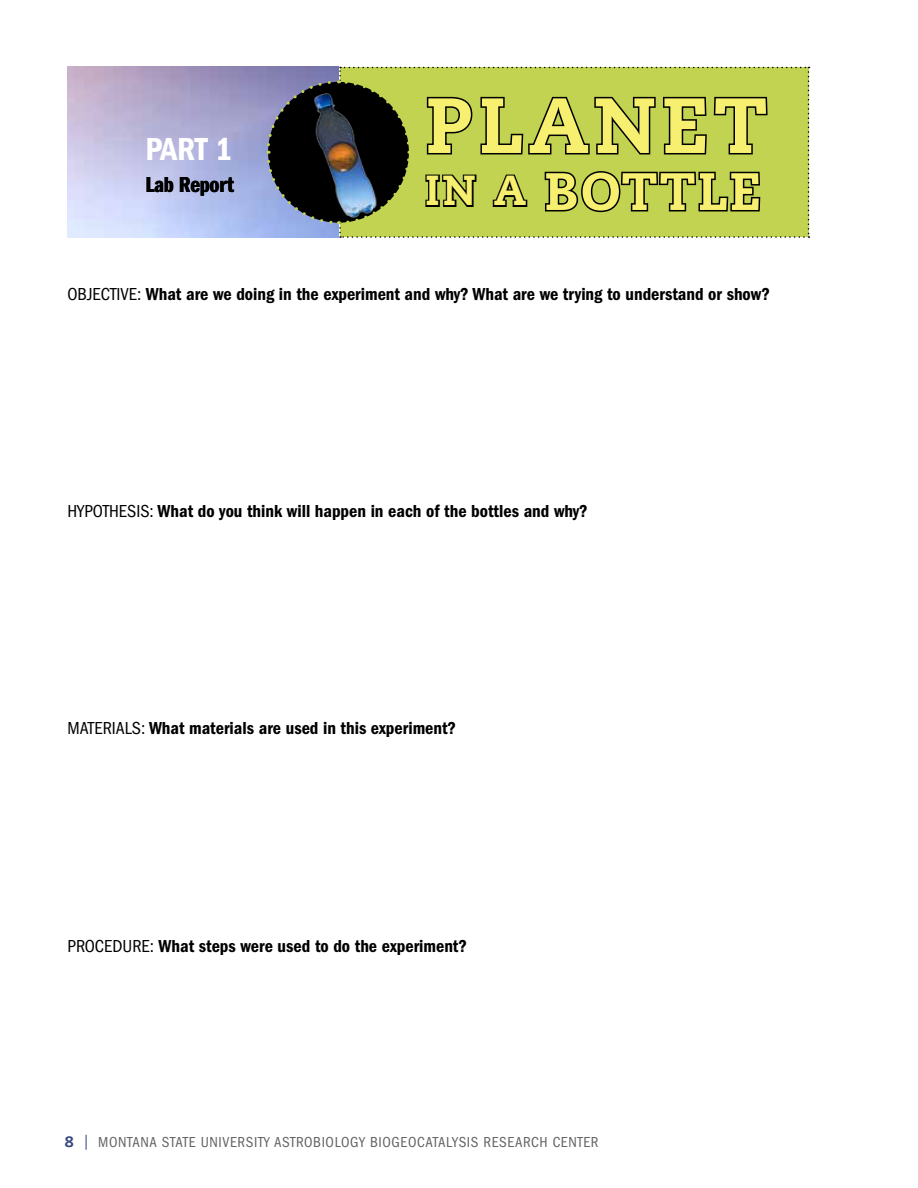
<style>
.page{position:relative;width:918px;height:1188px;background:#fff}
.page>*{position:absolute;margin:0;border:0;box-sizing:border-box;transform-origin:0 0}
.t1{font:800 78px "Caecilia LT Std";letter-spacing:.07em;color:#f7ef6f}
.t2{font:800 52.5px "Caecilia LT Std";letter-spacing:.04em;color:#f7ef6f}
.t3{font:33px "ITC Franklin Gothic Std Dm Cd";color:#fff}
.t4{font:22.5px "ITC Franklin Gothic Std Dm Cp";letter-spacing:-.01em;color:#000;scale:1.14 1}
.t5{font:18px "ITC Franklin Gothic Std Dm Cd";color:#000}
.t6{font:condensed 15px "ITC Franklin Gothic Std";letter-spacing:.04em;color:#636466}
.s1{font-size:42px}
.s2{font-family:"ITC Franklin Gothic Std";font-stretch:condensed}
.s3{font-family:"Caecilia LT Std";font-weight:800;font-stretch:normal;color:#394880}
.s4{color:#394880}
</style>
<div class="page">
<svg style="left:265px;top:67px;width:544px;height:171px;background:#8e9947"></svg>
<h3 class="t3" style="left:146px;top:130px;width:88px">PART 1</h3>
<h2 class="t4" style="left:146px;top:172px;width:79px">Lab Report</h2>
<h1 class="t1" style="left:425px;top:77px;width:344px">PLANET</h1>
<h2 class="t2" style="left:425px;top:159px;width:337px"><span class="s1">IN A</span> BOTTLE</h2>
<p class="t5" style="left:68px;top:283px;width:704px"><span class="s2">OBjECTIvE:</span> What are we doing in the experiment and why? What are we trying to understand or show?</p>
<p class="t5" style="left:68px;top:501px;width:522px"><span class="s2">HYPOTHESIS:</span> What do you think will happen in each of the bottles and why?</p>
<p class="t5" style="left:68px;top:718px;width:390px"><span class="s2">MATERIALS:</span> What materials are used in this experiment?</p>
<p class="t5" style="left:68px;top:935px;width:401px"><span class="s2">PROCEdURE:</span> What steps were used to do the experiment?</p>
<p class="t6" style="left:65px;top:1134px;width:535px"><span class="s3">8</span> <span class="s4">|</span> MONTANA STATE UNIvERSITY ASTROBIOLOGY BIOGEOCATALYSIS RESEARCH CENTER</p>
</div>
